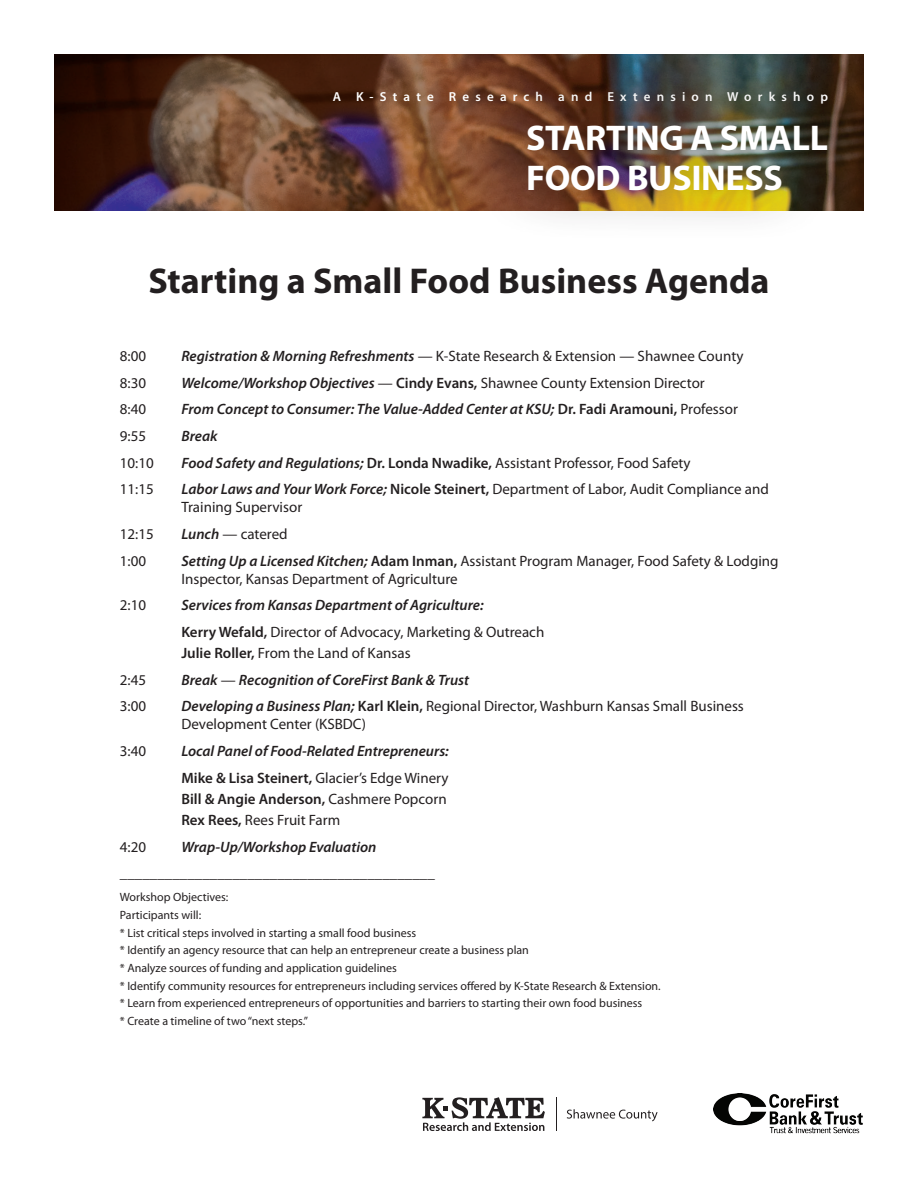
<style>
.page{position:relative;width:918px;height:1188px;background:#fff}
.page>*{position:absolute;margin:0;border:0;box-sizing:border-box;transform-origin:0 0}
.headline{font:700 36px "Myriad Pro";color:#231f20}
.t1{font:700 35.85px "Myriad Pro";letter-spacing:-.01em;color:#fff}
.Agenda{font:15px/18px "Myriad Pro";color:#231f20}
.Agenda-2{font:italic 600 15px "Myriad Pro";color:#231f20}
.Agenda_2{font:15px "Myriad Pro";color:#231f20}
.body{font:15px "Myriad Pro";color:#231f20}
.Agenda_2-2{font:600 15px "Myriad Pro";color:#231f20}
.t2{font:600 13.05px "Myriad Pro";letter-spacing:.475em;color:#fff}
.body_small{font:12px "Myriad Pro";color:#231f20}
.s1{font-weight:600;font-style:italic}
.s2{font-weight:600}
.s3{font-style:normal}
.s4{font-weight:400;font-style:normal}
.s5{font-weight:400}
</style>
<div class="page">
<img style="left:54px;top:54px;width:423px;height:156px">
<div style="left:291px;top:43px;width:578px;height:108px;background:#231f20;opacity:.75"></div>
<div style="left:477px;top:73px;width:395px;height:169px;background:#231f20;opacity:.75"></div>
<img style="left:713px;top:1094px;width:150px;height:40px">
<svg style="left:422px;top:1097px;width:123px;height:34px"></svg>
<hr style="left:556px;top:1098px;width:1px;height:33px;background:#231f20">
<svg style="left:567px;top:1109px;width:91px;height:12px"></svg>
<p class="t2" style="left:333px;top:88px;width:497px">A K-State Research and Extension Workshop</p>
<p class="t1" style="left:526px;top:114px;width:303px">STARTING A SMALL</p>
<p class="t1" style="left:526px;top:154px;width:258px">FOOD BUSINESS</p>
<p class="headline" style="left:148px;top:258px;width:623px">Starting a Small Food Business Agenda</p>
<p class="Agenda" style="left:120px;top:347px;width:28px">8:00</p>
<p class="Agenda" style="left:181px;top:347px;width:564px"><span class="s1">Registration &amp; Morning Refreshments</span> — K-State Research &amp; Extension — Shawnee County</p>
<p class="Agenda" style="left:120px;top:373px;width:28px">8:30</p>
<p class="Agenda" style="left:181px;top:373px;width:525px"><span class="s1">Welcome/Workshop Objectives</span> — <span class="s2">Cindy Evans,</span> Shawnee County Extension Director</p>
<p class="Agenda" style="left:120px;top:400px;width:28px">8:40</p>
<p class="Agenda-2" style="left:181px;top:400px;width:558px">From Concept to Consumer: The Value-Added Center at KSU; <span class="s3">Dr. Fadi Aramouni,</span> <span class="s4">Professor</span></p>
<p class="Agenda" style="left:120px;top:427px;width:28px">9:55</p>
<p class="Agenda-2" style="left:181px;top:426px;width:38px">Break</p>
<p class="Agenda" style="left:120px;top:453px;width:35px">10:10</p>
<p class="Agenda" style="left:181px;top:453px;width:511px"><span class="s1">Food Safety and Regulations;</span> <span class="s2">Dr. Londa Nwadike,</span> Assistant Professor, Food Safety</p>
<p class="Agenda" style="left:120px;top:480px;width:35px">11:15</p>
<p class="Agenda" style="left:181px;top:480px;width:589px"><span class="s1">Labor Laws and Your Work Force;</span> <span class="s2">Nicole Steinert,</span> Department of Labor, Audit Compliance and<br>Training Supervisor</p>
<p class="Agenda" style="left:120px;top:525px;width:35px">12:15</p>
<p class="Agenda" style="left:181px;top:525px;width:108px"><span class="s1">Lunch</span> — catered</p>
<p class="Agenda" style="left:120px;top:551px;width:28px">1:00</p>
<p class="Agenda" style="left:181px;top:551px;width:599px"><span class="s1">Setting Up a Licensed Kitchen;</span> <span class="s2">Adam Inman,</span> Assistant Program Manager, Food Safety &amp; Lodging<br>Inspector, Kansas Department of Agriculture</p>
<p class="Agenda" style="left:120px;top:596px;width:28px">2:10</p>
<p class="Agenda-2" style="left:181px;top:596px;width:304px">Services from Kansas Department of Agriculture:</p>
<p class="Agenda_2" style="left:181px;top:623px;width:364px"><span class="s2">Kerry Wefald,</span> Director of Advocacy, Marketing &amp; Outreach</p>
<p class="Agenda_2" style="left:181px;top:644px;width:231px"><span class="s2">Julie Roller,</span> From the Land of Kansas</p>
<p class="Agenda" style="left:120px;top:670px;width:28px">2:45</p>
<p class="Agenda-2" style="left:181px;top:670px;width:289px">Break <span class="s4">—</span> Recognition of CoreFirst Bank &amp; Trust</p>
<p class="Agenda" style="left:120px;top:697px;width:28px">3:00</p>
<p class="Agenda" style="left:181px;top:697px;width:564px"><span class="s1">Developing a Business Plan;</span> <span class="s2">Karl Klein,</span> Regional Director, Washburn Kansas Small Business<br>Development Center (KSBDC)</p>
<p class="Agenda" style="left:120px;top:742px;width:28px">3:40</p>
<p class="Agenda-2" style="left:181px;top:741px;width:269px">Local Panel of Food-Related Entrepreneurs:</p>
<p class="Agenda_2" style="left:181px;top:768px;width:269px"><span class="s2">Mike &amp; Lisa Steinert,</span> Glacier’s Edge Winery</p>
<p class="Agenda_2-2" style="left:181px;top:789px;width:267px">Bill &amp; Angie Anderson, <span class="s5">Cashmere Popcorn</span></p>
<p class="Agenda_2" style="left:181px;top:811px;width:160px"><span class="s2">Rex Rees,</span> Rees Fruit Farm</p>
<p class="Agenda" style="left:120px;top:837px;width:28px">4:20</p>
<p class="Agenda-2" style="left:181px;top:837px;width:197px">Wrap-Up/Workshop Evaluation</p>
<p class="body" style="left:120px;top:864px;width:316px">__________________________________________</p>
<p class="body_small" style="left:120px;top:890px;width:110px">Workshop Objectives:</p>
<p class="body_small" style="left:120px;top:908px;width:83px">Participants will:</p>
<p class="body_small" style="left:120px;top:925px;width:298px">* List critical steps involved in starting a small food business</p>
<p class="body_small" style="left:120px;top:943px;width:411px">* Identify an agency resource that can help an entrepreneur create a business plan</p>
<p class="body_small" style="left:120px;top:961px;width:279px">* Analyze sources of funding and application guidelines</p>
<p class="body_small" style="left:120px;top:978px;width:542px">* Identify community resources for entrepreneurs including services offered by K-State Research &amp; Extension.</p>
<p class="body_small" style="left:120px;top:996px;width:524px">* Learn from experienced entrepreneurs of opportunities and barriers to starting their own food business</p>
<p class="body_small" style="left:120px;top:1013px;width:190px">* Create a timeline of two “next steps.”</p>
</div>
